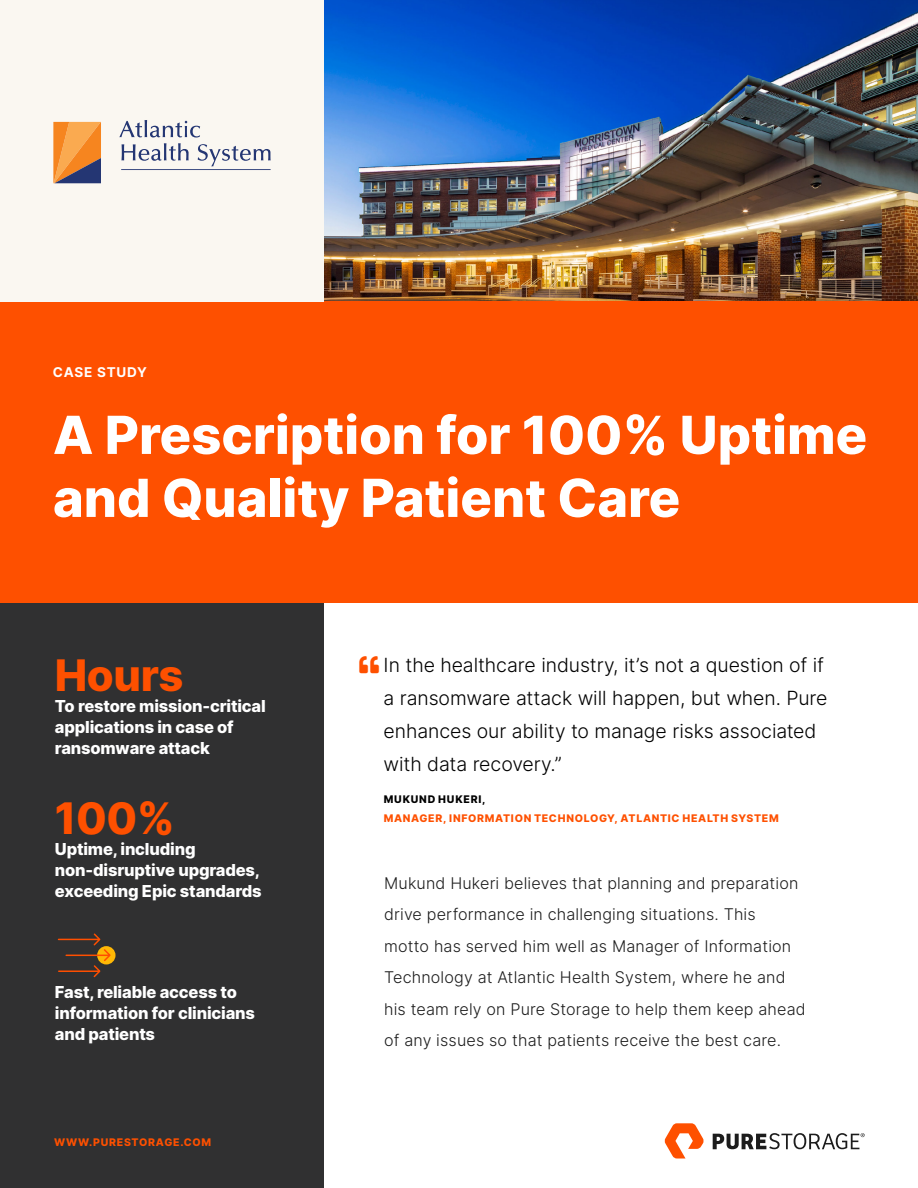
<style>
.page{position:relative;width:918px;height:1188px;background:#fff}
.page>*{position:absolute;margin:0;border:0;box-sizing:border-box;transform-origin:0 0}
.p_title_cover{font:800 52.5px/63px "Inter";color:#fff}
.t1{font:800 43.5px "Inter";letter-spacing:-.01em;color:#fe5000}
.t2{font:300 19.5px/33px "Inter";letter-spacing:-.005em;color:#000}
.t3{font:800 16.5px/21px "Inter";letter-spacing:-.01em;color:#fff}
.t4{font:300 16.2px/31.5px "Inter";letter-spacing:.01em;color:#1c1c1c}
.t5{font:700 13.5px "Inter";letter-spacing:.06em;color:#fff}
.t6{font:800 10.5px "Inter";letter-spacing:.06em;color:#fe5000}
.t7{font:800 10.5px "Inter";letter-spacing:.08em;color:#000}
</style>
<div class="page">
<div style="left:0;top:598px;width:324px;height:590px;background:#303031"></div>
<img style="left:324px;top:0;width:594px;height:301px">
<svg style="left:665px;top:1123px;width:39px;height:36px"></svg>
<svg style="left:713px;top:1133px;width:152px;height:16px"></svg>
<div style="left:0;top:301px;width:918px;height:301px;background:#fe5000"></div>
<div style="left:0;top:0;width:324px;height:301px;background:#faf7f1"></div>
<svg style="left:97px;top:946px;width:19px;height:18px"></svg>
<svg style="left:57px;top:933px;width:55px;height:45px"></svg>
<svg style="left:53px;top:122px;width:48px;height:61px;background:#ce8343"></svg>
<svg style="left:119px;top:120px;width:152px;height:50px"></svg>
<p class="t5" style="left:53px;top:363px;width:96px">CASE STUDY</p>
<p class="p_title_cover" style="left:53px;top:402px;width:816px">A Prescription for 100% Uptime and Quality Patient Care</p>
<p class="t1" style="left:55px;top:643px;width:130px">Hours</p>
<p class="t3" style="left:55px;top:695px;width:212px">To restore mission-critical applications in case of ransomware attack</p>
<p class="t1" style="left:55px;top:787px;width:122px">100%</p>
<p class="t3" style="left:55px;top:838px;width:208px">Uptime, including non-disruptive upgrades, exceeding Epic standards</p>
<p class="t3" style="left:55px;top:981px;width:202px">Fast, reliable access to information for clinicians and patients</p>
<p class="t6" style="left:54px;top:1135px;width:159px">WWW.PURESTORAGE.COM</p>
<p class="t2" style="left:384px;top:648px;width:445px">In the healthcare industry, it’s not a question of if a ransomware attack will happen, but when. Pure enhances our ability to manage risks associated with data recovery.”</p>
<p class="t7" style="left:384px;top:792px;width:103px">MUKUND HUKERI,</p>
<p class="t6" style="left:384px;top:811px;width:397px">MANAGER, INFORMATION TECHNOLOGY, ATLANTIC HEALTH SYSTEM</p>
<p class="t4" style="left:384px;top:867px;width:423px">Mukund Hukeri believes that planning and preparation drive performance in challenging situations. This<br>motto has served him well as Manager of Information Technology at Atlantic Health System, where he and his team rely on Pure Storage to help them keep ahead of any issues so that patients receive the best care.</p>
</div>
